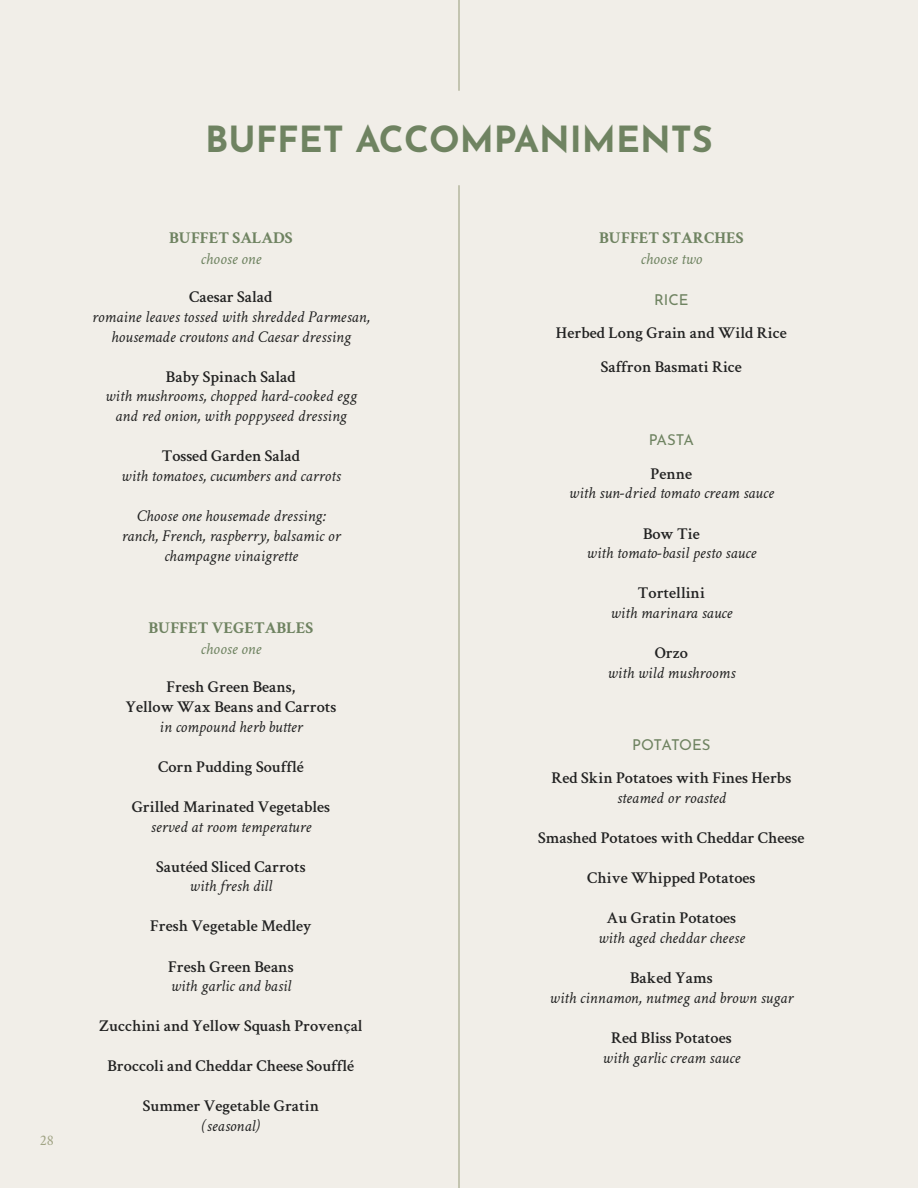
<style>
.page{position:relative;width:918px;height:1188px;background:#f1eee8}
.page>*{position:absolute;margin:0;border:0;box-sizing:border-box;transform-origin:0 0}
.t1{font:700 36px "Josefin Sans";color:#6f8361}
.t2{font:italic 16.5px/19.8px "Crimson Text";color:#222;text-align:center}
.t3{font:600 16.5px/19.8px "Crimson Text";color:#222;text-align:center}
.t4{font:700 16.5px "Crimson Text";color:#6f8361}
.t5{font:italic 16.5px "Crimson Text";color:#6f8361}
.t6{font:15px "Josefin Sans";letter-spacing:-.005em;color:#6f8361}
.t7{font:15px "Josefin Sans";letter-spacing:-.03em;color:#6f8361}
.t8{font:15px "Crimson Text";color:#a1a485}
</style>
<div class="page">
<hr style="left:458px;top:0;width:2px;height:91px;background:#a1a485">
<hr style="left:458px;top:185px;width:2px;height:1003px;background:#a1a485">
<p class="t8" style="left:40px;top:1129px;width:16px">28</p>
<h1 class="t1" style="left:205px;top:107px;width:509px">BUFFET ACCOMPANIMENTS</h1>
<p class="t4" style="left:169px;top:228px;width:125px">BUFFET SALADS</p>
<p class="t5" style="left:201px;top:249px;width:62px">choose one</p>
<p class="t3" style="left:189px;top:286px;width:85px">Caesar Salad</p>
<p class="t2" style="left:92px;top:307px;width:279px">romaine leaves tossed with shredded Parmesan, housemade croutons and Caesar dressing</p>
<p class="t3" style="left:166px;top:365px;width:131px">Baby Spinach Salad</p>
<p class="t2" style="left:105px;top:386px;width:253px">with mushrooms, chopped hard-cooked egg and red onion, with poppyseed dressing</p>
<p class="t3" style="left:162px;top:445px;width:140px">Tossed Garden Salad</p>
<p class="t2" style="left:121px;top:466px;width:221px">with tomatoes, cucumbers and carrots</p>
<p class="t2" style="left:122px;top:506px;width:220px">Choose one housemade dressing: ranch, French, raspberry, balsamic or champagne vinaigrette</p>
<p class="t4" style="left:148px;top:618px;width:166px">BUFFET VEGETABLES</p>
<p class="t5" style="left:201px;top:639px;width:62px">choose one</p>
<p class="t3" style="left:125px;top:676px;width:212px">Fresh Green Beans,<br>Yellow Wax Beans and Carrots</p>
<p class="t2" style="left:159px;top:717px;width:145px">in compound herb butter</p>
<p class="t3" style="left:158px;top:755px;width:147px">Corn Pudding Soufflé</p>
<p class="t3" style="left:132px;top:795px;width:200px">Grilled Marinated Vegetables</p>
<p class="t2" style="left:151px;top:817px;width:162px">served at room temperature</p>
<p class="t3" style="left:156px;top:855px;width:151px">Sautéed Sliced Carrots</p>
<p class="t2" style="left:190px;top:876px;width:84px">with fresh dill</p>
<p class="t3" style="left:150px;top:915px;width:163px">Fresh Vegetable Medley</p>
<p class="t3" style="left:168px;top:955px;width:127px">Fresh Green Beans</p>
<p class="t2" style="left:171px;top:976px;width:122px">with garlic and basil</p>
<p class="t3" style="left:99px;top:1015px;width:265px">Zucchini and Yellow Squash Provençal</p>
<p class="t3" style="left:108px;top:1055px;width:248px">Broccoli and Cheddar Cheese Soufflé</p>
<p class="t3" style="left:143px;top:1095px;width:178px">Summer Vegetable Gratin</p>
<p class="t2" style="left:202px;top:1116px;width:59px">(seasonal)</p>
<p class="t4" style="left:599px;top:228px;width:146px">BUFFET STARCHES</p>
<p class="t5" style="left:641px;top:249px;width:63px">choose two</p>
<p class="t6" style="left:654px;top:287px;width:36px">RICE</p>
<p class="t3" style="left:556px;top:315px;width:232px;line-height:33.3px">Herbed Long Grain and Wild Rice<br>Saffron Basmati Rice</p>
<p class="t6" style="left:649px;top:428px;width:47px">PASTA</p>
<p class="t3" style="left:651px;top:462px;width:43px">Penne</p>
<p class="t2" style="left:569px;top:483px;width:207px">with sun-dried tomato cream sauce</p>
<p class="t3" style="left:643px;top:522px;width:58px">Bow Tie</p>
<p class="t2" style="left:587px;top:543px;width:171px">with tomato-basil pesto sauce</p>
<p class="t3" style="left:638px;top:582px;width:69px">Tortellini</p>
<p class="t2" style="left:610px;top:603px;width:123px">with marinara sauce</p>
<p class="t3" style="left:655px;top:642px;width:35px">Orzo</p>
<p class="t2" style="left:607px;top:663px;width:129px">with wild mushrooms</p>
<p class="t7" style="left:632px;top:732px;width:80px">POTATOES</p>
<p class="t3" style="left:551px;top:767px;width:241px">Red Skin Potatoes with Fines Herbs</p>
<p class="t2" style="left:617px;top:788px;width:111px">steamed or roasted</p>
<p class="t3" style="left:538px;top:827px;width:268px">Smashed Potatoes with Cheddar Cheese</p>
<p class="t3" style="left:587px;top:867px;width:170px">Chive Whipped Potatoes</p>
<p class="t3" style="left:607px;top:907px;width:131px">Au Gratin Potatoes</p>
<p class="t2" style="left:598px;top:928px;width:148px">with aged cheddar cheese</p>
<p class="t3" style="left:630px;top:967px;width:84px">Baked Yams</p>
<p class="t2" style="left:550px;top:988px;width:245px">with cinnamon, nutmeg and brown sugar</p>
<p class="t3" style="left:611px;top:1027px;width:122px">Red Bliss Potatoes</p>
<p class="t2" style="left:603px;top:1048px;width:139px">with garlic cream sauce</p>
</div>
